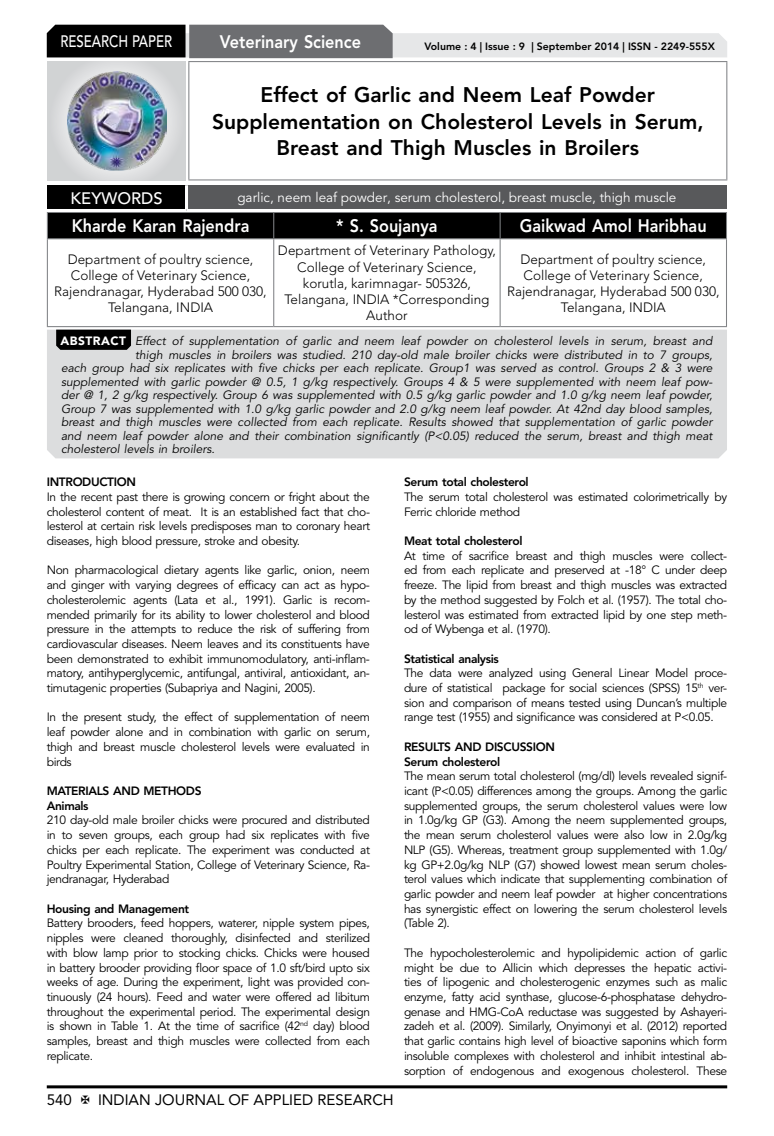
<style>
.page{position:relative;width:774px;height:1136px;background:#fff}
.page>*{position:absolute;margin:0;border:0;box-sizing:border-box;transform-origin:0 0}
.t1{font:800 21px/26.2px "Avenir LT Std";color:#000;text-align:center}
.t2{font:800 18px "Avenir LT Std";color:#fff;scale:.9 1}
.t3{font:500 16.5px "Avenir LT Std";color:#fff;scale:.8 1}
.t4{font:500 16.5px "Avenir LT Std";color:#fff}
.t5{font:15px "Avenir LT Std";color:#000}
.t6{font:300 13.5px/16.2px "Avenir LT Std";color:#000;text-align:center}
.t7{font:13.5px "Avenir LT Std";color:#fff}
.t8{font:12px/14.7px "Avenir LT Std";letter-spacing:-.03em;color:#000;text-align:justify}
.t9{font:italic 12px "Avenir LT Std";color:#000}
.t10{font:800 12px/14.7px "Avenir LT Std";letter-spacing:-.03em;color:#000}
.t11{font:800 10.5px "Avenir LT Std";color:#000}
.s1{font-weight:900;font-style:normal;color:#fff}
</style>
<div class="page">
<hr style="left:47px;top:1085px;width:680px;height:3px;background:#000">
<div style="left:48px;top:62px;width:137px;height:118px;background:linear-gradient(to right,#d9dadb,#d9dadb)"></div>
<img style="left:68px;top:71px;width:99px;height:100px">
<svg style="left:47px;top:25px;width:680px;height:33px;background:#979899"></svg>
<hr style="left:188px;top:61px;width:539px;height:1px;background:#808285">
<hr style="left:188px;top:62px;width:1px;height:117px;background:#808285">
<hr style="left:726px;top:62px;width:1px;height:117px;background:#808285">
<hr style="left:188px;top:179px;width:539px;height:1px;background:#808285">
<div style="left:47px;top:212px;width:680px;height:26px;background:#000"></div>
<hr style="left:47px;top:238px;width:227px;height:1px;background:#808285">
<hr style="left:47px;top:239px;width:1px;height:87px;background:#808285">
<hr style="left:274px;top:238px;width:226px;height:1px;background:#808285">
<hr style="left:273px;top:239px;width:1px;height:87px;background:#808285">
<hr style="left:500px;top:238px;width:227px;height:1px;background:#808285">
<hr style="left:500px;top:239px;width:1px;height:87px;background:#808285">
<hr style="left:726px;top:239px;width:1px;height:87px;background:#808285">
<hr style="left:47px;top:326px;width:227px;height:1px;background:#808285">
<hr style="left:274px;top:326px;width:226px;height:1px;background:#808285">
<hr style="left:500px;top:326px;width:227px;height:1px;background:#808285">
<div style="left:47px;top:185px;width:139px;height:25px;background:#000"></div>
<div style="left:186px;top:185px;width:541px;height:25px;background:#58595b"></div>
<hr style="left:185px;top:185px;width:3px;height:24px;background:#fff">
<hr style="left:47px;top:209px;width:139px;height:3px;background:#fff">
<hr style="left:186px;top:209px;width:541px;height:3px;background:#fff">
<div style="left:47px;top:329px;width:680px;height:129px;background:#dcddde"></div>
<svg style="left:56px;top:329px;width:75px;height:21px;background:#0b0b0b"></svg>
<h3 class="t3" style="left:60px;top:32px;width:139px">RESEARCH PAPER</h3>
<h2 class="t2" style="left:220px;top:31px;width:158px">Veterinary Science</h2>
<p class="t11" style="left:424px;top:41px;width:292px">Volume : 4 | Issue : 9 | September 2014 | ISSN - 2249-555X</p>
<h1 class="t1" style="left:212px;top:82px;width:493px">Effect of Garlic and Neem Leaf Powder<br>Supplementation on Cholesterol Levels in Serum,<br>Breast and Thigh Muscles in Broilers</h1>
<h3 class="t4" style="left:71px;top:189px;width:94px">KEYWORDS</h3>
<p class="t7" style="left:237px;top:189px;width:440px">garlic, neem leaf powder, serum cholesterol, breast muscle, thigh muscle</p>
<h2 class="t2" style="left:72px;top:215px;width:199px">Kharde Karan Rajendra</h2>
<h2 class="t2" style="left:336px;top:215px;width:114px">* S. Soujanya</h2>
<h2 class="t2" style="left:520px;top:215px;width:209px">Gaikwad Amol Haribhau</h2>
<p class="t6" style="left:54px;top:251px;width:214px">Department of poultry science,<br>College of Veterinary Science,<br>Rajendranagar, Hyderabad 500 030,<br>Telangana, INDIA</p>
<p class="t6" style="left:278px;top:243px;width:219px">Department of Veterinary Pathology,<br>College of Veterinary Science, korutla, karimnagar- 505326,<br>Telangana, INDIA *Corresponding<br>Author</p>
<p class="t6" style="left:507px;top:251px;width:214px">Department of poultry science,<br>College of Veterinary Science,<br>Rajendranagar, Hyderabad 500 030,<br>Telangana, INDIA</p>
<p class="t9" style="left:60px;top:334px;width:653px"><span class="s1">ABSTRACT</span> Effect of supplementation of garlic and neem leaf powder on cholesterol levels in serum, breast and</p>
<p class="t9" style="left:135px;top:347px;width:579px">thigh muscles in broilers was studied. 210 day-old male broiler chicks were distributed in to 7 groups,</p>
<p class="t9" style="left:61px;top:361px;width:653px">each group had six replicates with five chicks per each replicate. Group1 was served as control. Groups 2 &amp; 3 were</p>
<p class="t9" style="left:61px;top:374px;width:653px">supplemented with garlic powder @ 0.5, 1 g/kg respectively. Groups 4 &amp; 5 were supplemented with neem leaf pow-</p>
<p class="t9" style="left:61px;top:388px;width:653px">der @ 1, 2 g/kg respectively. Group 6 was supplemented with 0.5 g/kg garlic powder and 1.0 g/kg neem leaf powder,</p>
<p class="t9" style="left:61px;top:401px;width:653px">Group 7 was supplemented with 1.0 g/kg garlic powder and 2.0 g/kg neem leaf powder. At 42nd day blood samples,</p>
<p class="t9" style="left:61px;top:415px;width:653px">breast and thigh muscles were collected from each replicate. Results showed that supplementation of garlic powder</p>
<p class="t9" style="left:61px;top:428px;width:653px">and neem leaf powder alone and their combination significantly (P&lt;0.05) reduced the serum, breast and thigh meat</p>
<p class="t9" style="left:61px;top:442px;width:155px">cholesterol levels in broilers.</p>
<p class="t10" style="left:47px;top:474px;width:91px">INTRODUCTION</p>
<p class="t8" style="left:47px;top:489px;width:325px">In the recent past there is growing concern or fright about the cholesterol content of meat. It is an established fact that cho&shy;lesterol at certain risk levels predisposes man to coronary heart diseases, high blood pressure, stroke and obesity.</p>
<p class="t8" style="left:47px;top:563px;width:325px">Non pharmacological dietary agents like garlic, onion, neem and ginger with varying degrees of efficacy can act as hypo&shy;cholesterolemic agents (Lata et al., 1991). Garlic is recom&shy;mended primarily for its ability to lower cholesterol and blood pressure in the attempts to reduce the risk of suffering from cardiovascular diseases. Neem leaves and its constituents have been demonstrated to exhibit immunomodulatory, anti-inflam&shy;matory, antihyperglycemic, antifungal, antiviral, antioxidant, an&shy;timutagenic properties (Subapriya and Nagini, 2005).</p>
<p class="t8" style="left:47px;top:710px;width:325px">In the present study, the effect of supplementation of neem leaf powder alone and in combination with garlic on serum, thigh and breast muscle cholesterol levels were evaluated in birds</p>
<p class="t10" style="left:47px;top:783px;width:156px">MATERIALS AND METHODS<br>Animals</p>
<p class="t8" style="left:47px;top:813px;width:325px">210 day-old male broiler chicks were procured and distributed in to seven groups, each group had six replicates with five chicks per each replicate. The experiment was conducted at Poultry Experimental Station, College of Veterinary Science, Ra&shy;jendranagar, Hyderabad</p>
<p class="t10" style="left:47px;top:901px;width:144px">Housing and Management</p>
<p class="t8" style="left:47px;top:916px;width:325px">Battery brooders, feed hoppers, waterer, nipple system pipes, nipples were cleaned thoroughly, disinfected and sterilized with blow lamp prior to stocking chicks. Chicks were housed in battery brooder providing floor space of 1.0 sft/bird upto six weeks of age. During the experiment, light was provided con&shy;tinuously (24 hours). Feed and water were offered ad libitum throughout the experimental period. The experimental design is shown in Table 1. At the time of sacrifice (42<sup>nd</sup> day) blood samples, breast and thigh muscles were collected from each replicate.</p>
<p class="t10" style="left:404px;top:474px;width:126px">Serum total cholesterol</p>
<p class="t8" style="left:404px;top:489px;width:325px">The serum total cholesterol was estimated colorimetrically by<br>Ferric chloride method</p>
<p class="t10" style="left:404px;top:533px;width:120px">Meat total cholesterol</p>
<p class="t8" style="left:404px;top:548px;width:325px">At time of sacrifice breast and thigh muscles were collect&shy;ed from each replicate and preserved at -18° C under deep freeze. The lipid from breast and thigh muscles was extracted by the method suggested by Folch et al. (1957). The total cho&shy;lesterol was estimated from extracted lipid by one step meth&shy;od of Wybenga et al. (1970).</p>
<p class="t10" style="left:404px;top:651px;width:96px">Statistical analysis</p>
<p class="t8" style="left:404px;top:666px;width:325px">The data were analyzed using General Linear Model proce&shy;dure of statistical package for social sciences (SPSS) 15<sup>th</sup> ver&shy;sion and comparison of means tested using Duncan’s multiple range test (1955) and significance was considered at P&lt;0.05.</p>
<p class="t10" style="left:404px;top:739px;width:152px">RESULTS AND DISCUSSION<br>Serum cholesterol</p>
<p class="t8" style="left:404px;top:769px;width:325px">The mean serum total cholesterol (mg/dl) levels revealed signif&shy;icant (P&lt;0.05) differences among the groups. Among the garlic supplemented groups, the serum cholesterol values were low in 1.0g/kg GP (G3). Among the neem supplemented groups, the mean serum cholesterol values were also low in 2.0g/kg NLP (G5). Whereas, treatment group supplemented with 1.0g/ kg GP+2.0g/kg NLP (G7) showed lowest mean serum choles&shy;terol values which indicate that supplementing combination of garlic powder and neem leaf powder at higher concentrations has synergistic effect on lowering the serum cholesterol levels (Table 2).</p>
<p class="t8" style="left:404px;top:945px;width:325px">The hypocholesterolemic and hypolipidemic action of garlic might be due to Allicin which depresses the hepatic activi&shy;ties of lipogenic and cholesterogenic enzymes such as malic enzyme, fatty acid synthase, glucose-6-phosphatase dehydro&shy;genase and HMG-CoA reductase was suggested by Ashayeri&shy;zadeh et al. (2009). Similarly, Onyimonyi et al. (2012) reported that garlic contains high level of bioactive saponins which form insoluble complexes with cholesterol and inhibit intestinal ab&shy;sorption of endogenous and exogenous cholesterol. These</p>
<p class="t5" style="left:47px;top:1090px;width:27px">540</p>
<p class="t5" style="left:98px;top:1090px;width:297px">INDIAN JOURNAL OF APPLIED RESEARCH</p>
</div>
